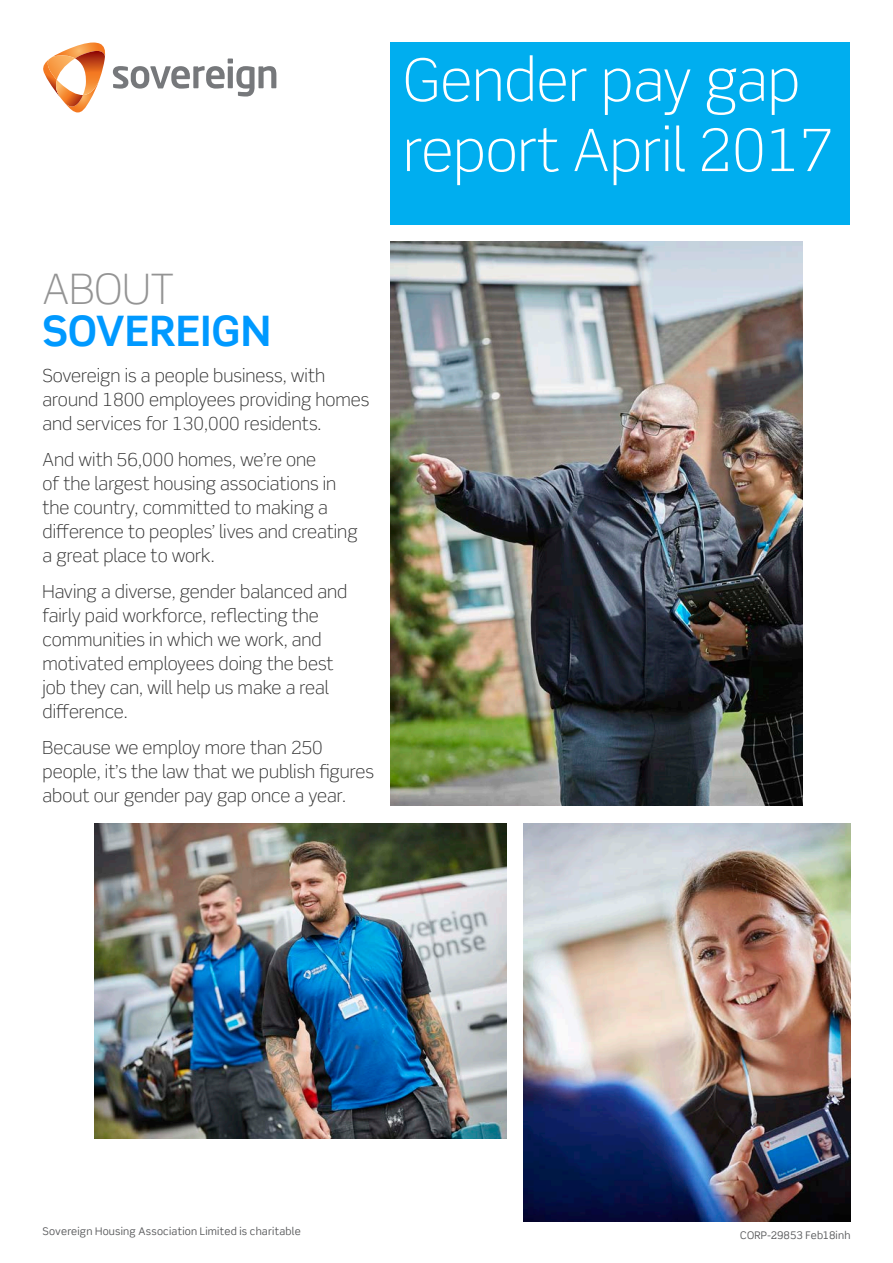
<style>
.page{position:relative;width:893px;height:1263px;background:#fff}
.page>*{position:absolute;margin:0;border:0;box-sizing:border-box;transform-origin:0 0}
.t1{font:300 58.5px/70.2px "Scene Std";color:#fff}
.t2{font:700 42px/42px "Scene Std";color:#09f}
.t3{font:300 18px/24px "Scene Std";color:#333}
.t4{font:10.5px "Scene Std";letter-spacing:.02em;color:#57585a}
.s1{font-weight:300;color:#949494}
</style>
<div class="page">
<svg style="left:113px;top:59px;width:163px;height:38px"></svg>
<svg style="left:43px;top:43px;width:63px;height:69px"></svg>
<img style="left:390px;top:242px;width:413px;height:564px">
<img style="left:94px;top:823px;width:413px;height:316px">
<img style="left:524px;top:823px;width:326px;height:398px">
<div style="left:390px;top:43px;width:460px;height:182px;background:#00aeef"></div>
<p class="t1" style="left:403px;top:45px;width:432px">Gender pay gap report April 2017</p>
<p class="t2" style="left:43px;top:268px;width:230px"><span class="s1">ABOUT<br></span>SOVEREIGN</p>
<p class="t3" style="left:43px;top:364px;width:328px">Sovereign is a people business, with around 1800 employees providing homes and services for 130,000 residents.</p>
<p class="t3" style="left:43px;top:448px;width:317px">And with 56,000 homes, we’re one<br>of the largest housing associations in the country, committed to making a difference to peoples’ lives and creating a great place to work.</p>
<p class="t3" style="left:43px;top:579px;width:306px">Having a diverse, gender balanced and fairly paid workforce, reflecting the communities in which we work, and motivated employees doing the best job they can, will help us make a real difference.</p>
<p class="t3" style="left:43px;top:735px;width:333px">Because we employ more than 250 people, it’s the law that we publish figures about our gender pay gap once a year.</p>
<p class="t4" style="left:43px;top:1225px;width:260px">Sovereign Housing Association Limited is charitable</p>
<p class="t4" style="left:740px;top:1228px;width:112px">CORP-29853 Feb18inh</p>
</div>
